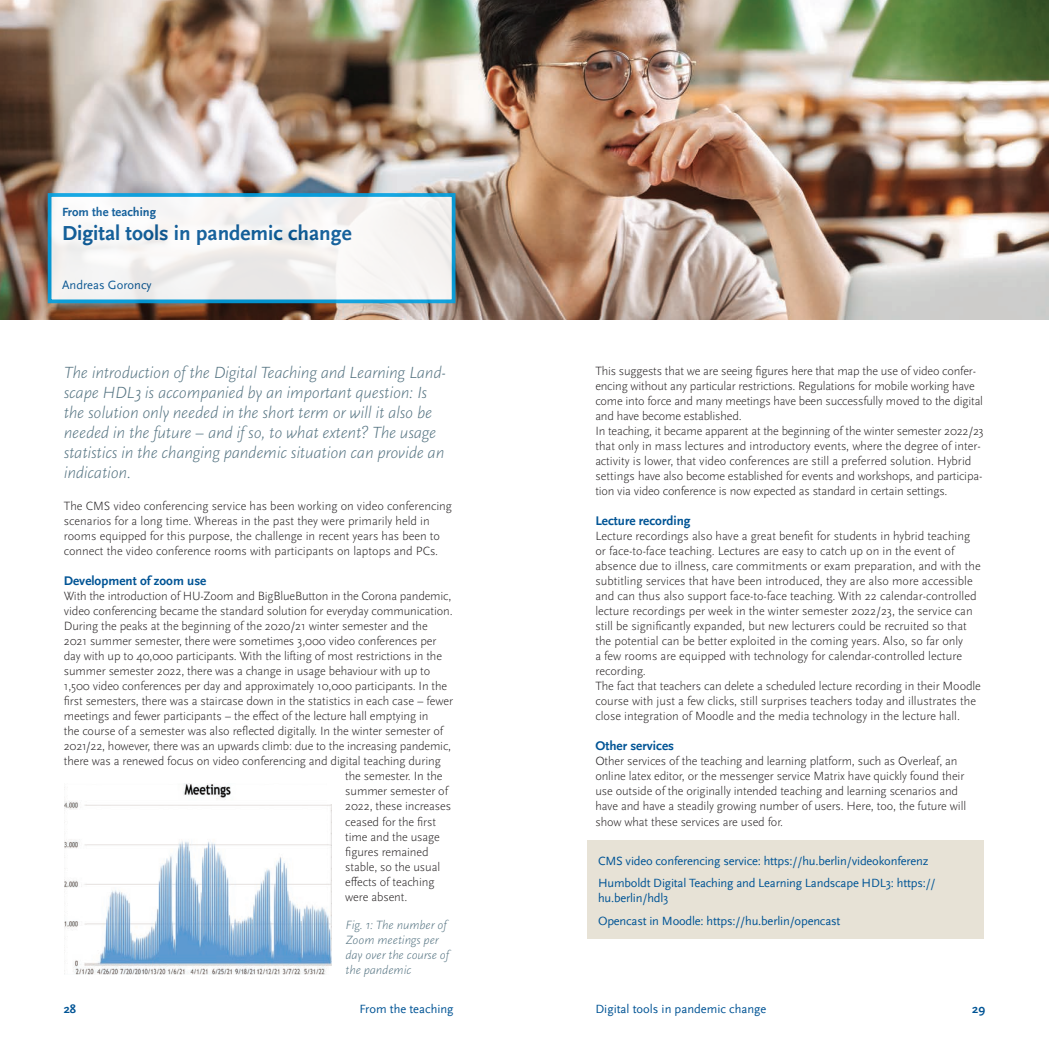
<style>
.page{position:relative;width:1049px;height:1053px;background:#fff}
.page>*{position:absolute;margin:0;border:0;box-sizing:border-box;transform-origin:0 0}
.t1{font:700 21.25px "HU Scala Sans";color:#005495}
.t2{font:italic 300 16.88px/20px "Scala Sans Pro";letter-spacing:-.015em;color:#557482}
.t3{font:700 13.12px "HU Scala Sans";color:#005495}
.t4{font:300 12.5px/15px "Scala Sans Pro";letter-spacing:-.01em;color:#231f20}
.t5{font:12.5px/22.5px "HU Scala Sans";letter-spacing:-.015em;color:#005495}
.t6{font:italic 300 12.5px/15px "Scala Sans Pro";letter-spacing:-.01em;color:#557482}
.t7{font:700 12.5px "HU Scala Sans";color:#005495}
.t8{font:700 12.5px "Scala Sans Pro";color:#005495}
</style>
<div class="page">
<img style="left:0;top:0;width:1049px;height:320px">
<div style="left:50px;top:195px;width:404px;height:106px;background:linear-gradient(to right,#f5f4f4,#f4f2f0)"></div>
<div style="left:48px;top:193px;width:407px;height:110px;border:4px solid #00a1e3"></div>
<div style="left:587px;top:840px;width:397px;height:99px;background:#e7e2d6"></div>
<img style="left:64px;top:783px;width:267px;height:191px">
<div style="left:329px;top:966px;width:5px;height:9px;background:#fff"></div>
<div style="left:328px;top:780px;width:7px;height:23px;background:#fff"></div>
<p class="t7" style="left:62px;top:205px;width:95px">From the teaching</p>
<h1 class="t1" style="left:62px;top:221px;width:291px">Digital tools in pandemic change</h1>
<p class="t5" style="left:62px;top:273px;width:91px">Andreas Goroncy</p>
<p class="t2" style="left:64px;top:362px;width:383px">The introduction of the Digital Teaching and Learning Land&shy;scape HDL3 is accompanied by an important question: Is the solution only needed in the short term or will it also be needed in the future – and if so, to what extent? The usage statistics in the changing pandemic situation can provide an indication.</p>
<p class="t4" style="left:64px;top:498px;width:390px">The CMS video conferencing service has been working on video conferencing scenarios for a long time. Whereas in the past they were primarily held in rooms equipped for this purpose, the challenge in recent years has been to connect the video conference rooms with participants on laptops and PCs.</p>
<p class="t3" style="left:64px;top:573px;width:144px">Development of zoom use</p>
<p class="t4" style="left:64px;top:588px;width:389px">With the introduction of HU-Zoom and BigBlueButton in the Corona pandemic,</p>
<p class="t4" style="left:64px;top:603px;width:390px">video conferencing became the standard solution for everyday communication.</p>
<p class="t4" style="left:64px;top:618px;width:365px">During the peaks at the beginning of the 2020/21 winter semester and the</p>
<p class="t4" style="left:64px;top:633px;width:374px">2021 summer semester, there were sometimes 3,000 video conferences per</p>
<p class="t4" style="left:64px;top:648px;width:380px">day with up to 40,000 participants. With the lifting of most restrictions in the</p>
<p class="t4" style="left:64px;top:663px;width:368px">summer semester 2022, there was a change in usage behaviour with up to</p>
<p class="t4" style="left:64px;top:678px;width:385px">1,500 video conferences per day and approximately 10,000 participants. In the</p>
<p class="t4" style="left:64px;top:693px;width:391px">first semesters, there was a staircase down in the statistics in each case – fewer</p>
<p class="t4" style="left:64px;top:708px;width:366px">meetings and fewer participants – the effect of the lecture hall emptying in</p>
<p class="t4" style="left:64px;top:723px;width:381px">the course of a semester was also reflected digitally. In the winter semester of</p>
<p class="t4" style="left:64px;top:738px;width:389px">2021/22, however, there was an upwards climb: due to the increasing pandemic,</p>
<p class="t4" style="left:64px;top:753px;width:379px">there was a renewed focus on video conferencing and digital teaching during</p>
<p class="t4" style="left:345px;top:768px;width:99px">the semester. In the</p>
<p class="t4" style="left:345px;top:783px;width:104px">summer semester of</p>
<p class="t4" style="left:345px;top:798px;width:107px">2022, these increases</p>
<p class="t4" style="left:345px;top:813px;width:92px">ceased for the first</p>
<p class="t4" style="left:345px;top:828px;width:96px">time and the usage</p>
<p class="t4" style="left:345px;top:843px;width:85px">figures remained</p>
<p class="t4" style="left:345px;top:858px;width:96px">stable, so the usual</p>
<p class="t4" style="left:345px;top:873px;width:91px">effects of teaching</p>
<p class="t4" style="left:345px;top:888px;width:64px">were absent.</p>
<p class="t6" style="left:345px;top:917px;width:105px">Fig. 1: The number of<br>Zoom meetings per day over the course of the pandemic</p>
<p class="t4" style="left:595px;top:363px;width:390px">This suggests that we are seeing figures here that map the use of video confer&shy;encing without any particular restrictions. Regulations for mobile working have come into force and many meetings have been successfully moved to the digital and have become established.<br>In teaching, it became apparent at the beginning of the winter semester 2022/23 that only in mass lectures and introductory events, where the degree of inter&shy;activity is lower, that video conferences are still a preferred solution. Hybrid settings have also become established for events and workshops, and participa&shy;tion via video conference is now expected as standard in certain settings.</p>
<p class="t3" style="left:595px;top:513px;width:97px">Lecture recording</p>
<p class="t4" style="left:595px;top:528px;width:387px">Lecture recordings also have a great benefit for students in hybrid teaching or face-to-face teaching. Lectures are easy to catch up on in the event of absence due to illness, care commitments or exam preparation, and with the subtitling services that have been introduced, they are also more accessible and can thus also support face-to-face teaching. With 22 calendar-controlled lecture recordings per week in the winter semester 2022/23, the service can still be significantly expanded, but new lecturers could be recruited so that the potential can be better exploited in the coming years. Also, so far only<br>a few rooms are equipped with technology for calendar-controlled lecture recording.<br>The fact that teachers can delete a scheduled lecture recording in their Moodle course with just a few clicks, still surprises teachers today and illustrates the close integration of Moodle and the media technology in the lecture hall.</p>
<p class="t3" style="left:595px;top:738px;width:80px">Other services</p>
<p class="t4" style="left:595px;top:753px;width:372px">Other services of the teaching and learning platform, such as Overleaf, an online latex editor, or the messenger service Matrix have quickly found their use outside of the originally intended teaching and learning scenarios and have and have a steadily growing number of users. Here, too, the future will show what these services are used for.</p>
<p class="t5" style="left:598px;top:849px;width:339px">CMS video conferencing service: https://hu.berlin/videokonferenz<br>Humboldt Digital Teaching and Learning Landscape HDL3: https://</p>
<p class="t5" style="left:598px;top:887px;width:244px">hu.berlin/hdl3<br>Opencast in Moodle: https://hu.berlin/opencast</p>
<p class="t5" style="left:359px;top:997px;width:96px">From the teaching</p>
<p class="t5" style="left:595px;top:997px;width:172px">Digital tools in pandemic change</p>
<p class="t8" style="left:64px;top:1001px;width:14px">28</p>
<p class="t8" style="left:972px;top:1001px;width:14px">29</p>
</div>
